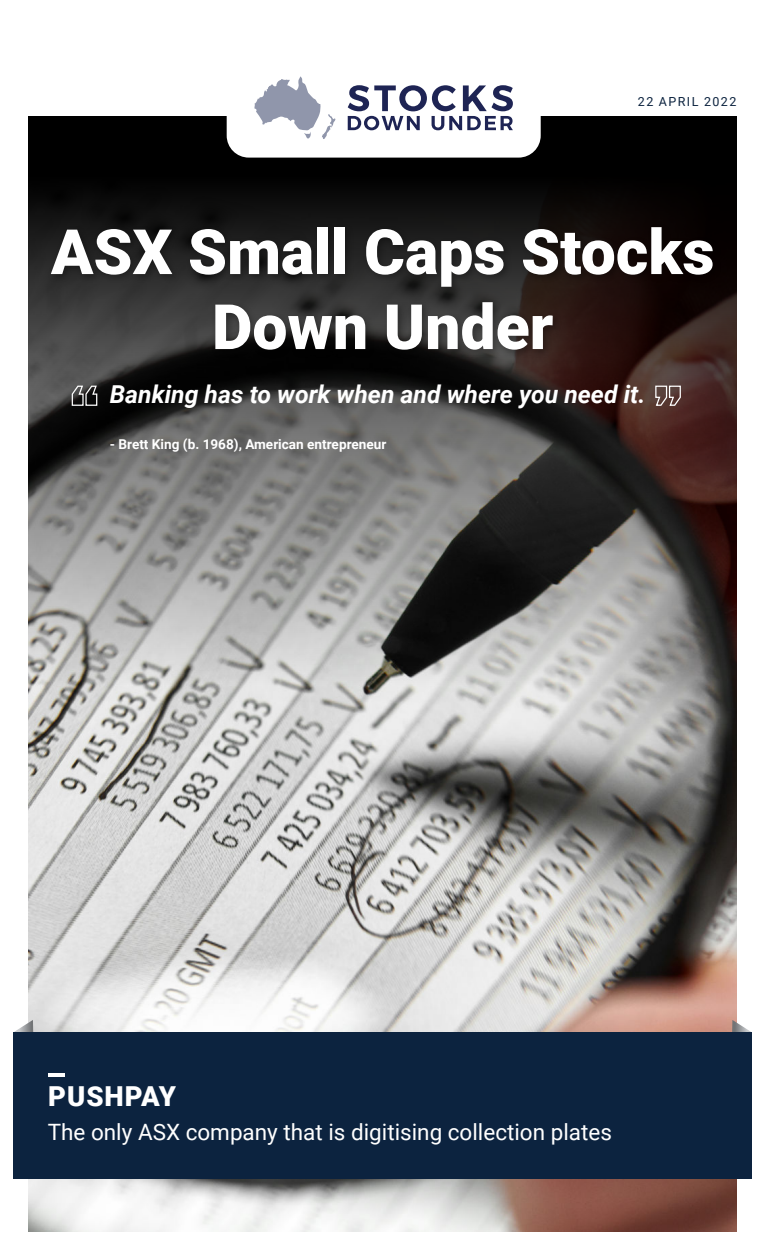
<style>
.page{position:relative;width:765px;height:1260px;background:#fff}
.page>*{position:absolute;margin:0;border:0;box-sizing:border-box;transform-origin:0 0}
.t1{font:900 62.5px/75px "Roboto";color:#fff;text-align:center}
.t2{font:900 27.5px "Roboto";letter-spacing:.035em;color:#fff}
.t3{font:italic 700 24.75px "Roboto";color:#fff}
.t4{font:22.5px "Roboto";color:#fff}
.t5{font:700 13.62px "Roboto";color:#fff}
.t6{font:12.5px "Roboto";letter-spacing:.115em;color:#0c233f}
</style>
<div class="page">
<img style="left:28px;top:702px;width:709px;height:530px">
<svg style="left:28px;top:116px;width:709px;height:586px;background:#595756"></svg>
<div style="left:47px;top:223px;width:675px;height:136px;background:#000;opacity:.3"></div>
<svg style="left:71px;top:385px;width:27px;height:21px"></svg>
<svg style="left:655px;top:385px;width:27px;height:21px"></svg>
<div style="left:227px;top:20px;width:314px;height:138px;background:#fff;border-radius:22px"></div>
<svg style="left:254px;top:76px;width:82px;height:63px"></svg>
<svg style="left:348px;top:85px;width:165px;height:45px"></svg>
<svg style="left:14px;top:1020px;width:19px;height:12px"></svg>
<svg style="left:732px;top:1020px;width:19px;height:12px"></svg>
<div style="left:13px;top:1032px;width:739px;height:147px;background:#0c233f"></div>
<hr style="left:48px;top:1073px;width:16px;height:4px;background:#fff">
<p class="t6" style="left:638px;top:93px;width:100px">22 APRIL 2022</p>
<h1 class="t1" style="left:51px;top:212px;width:665px">ASX Small Caps Stocks<br>Down Under</h1>
<p class="t3" style="left:110px;top:377px;width:537px">Banking has to work when and where you need it.</p>
<p class="t5" style="left:110px;top:435px;width:278px">- Brett King (b. 1968), American entrepreneur</p>
<p class="t2" style="left:48px;top:1077px;width:130px">PUSHPAY</p>
<p class="t4" style="left:48px;top:1116px;width:566px">The only ASX company that is digitising collection plates</p>
</div>
